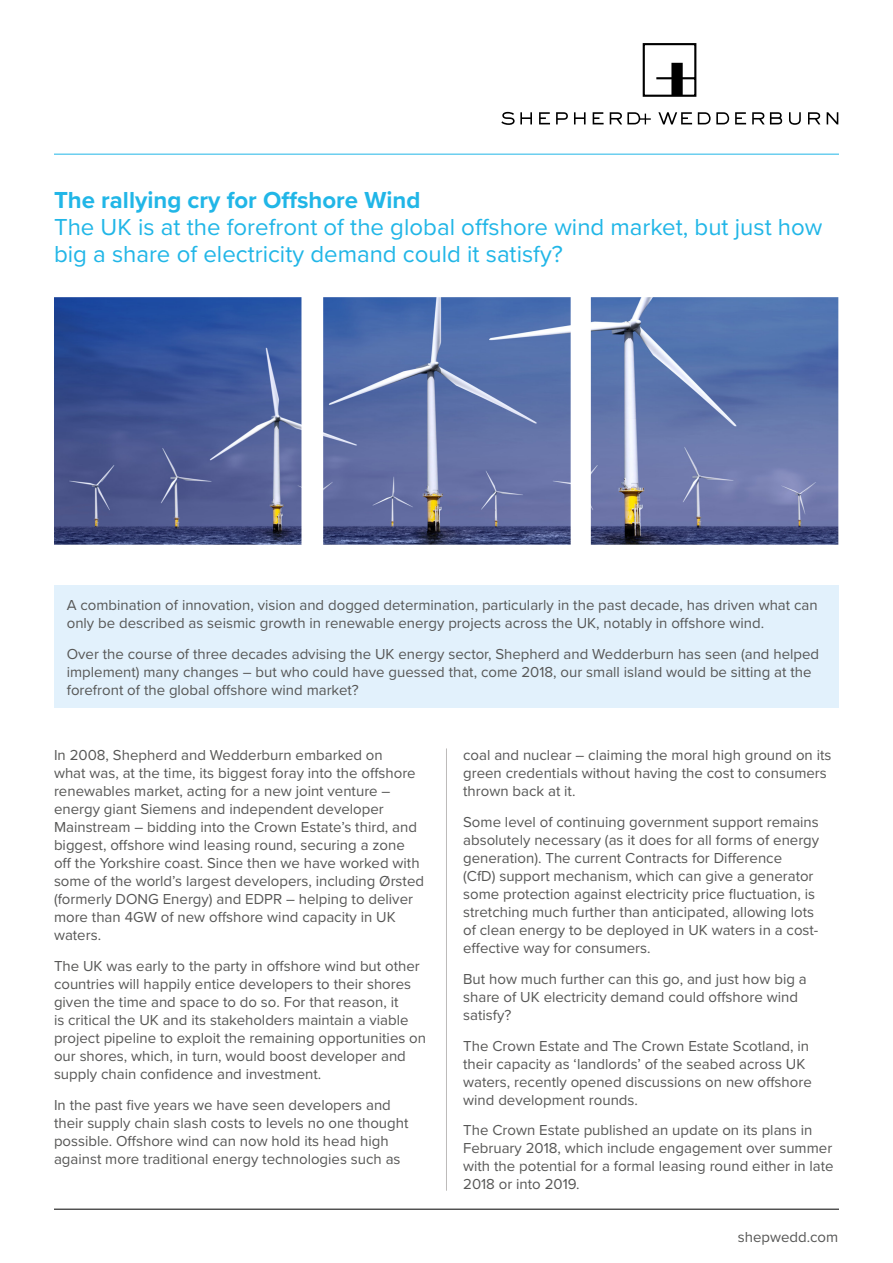
<style>
.page{position:relative;width:893px;height:1263px;background:#fff}
.page>*{position:absolute;margin:0;border:0;box-sizing:border-box;transform-origin:0 0}
.t1{font:24px/27px "Proxima Nova";color:#21b6e7}
.t2{font:700 24px "Proxima Nova";color:#21b6e7}
.Body_no_align{font:15px/18px "Proxima Nova";color:#575756}
</style>
<div class="page">
<hr style="left:54px;top:1209px;width:785px;height:1px;background:#000">
<hr style="left:54px;top:154px;width:785px;height:1px;background:#21b6e7">
<svg style="left:642px;top:43px;width:55px;height:54px"></svg>
<svg style="left:501px;top:112px;width:31px;height:13px"></svg>
<svg style="left:539px;top:112px;width:11px;height:12px"></svg>
<svg style="left:556px;top:112px;width:12px;height:12px"></svg>
<svg style="left:574px;top:112px;width:12px;height:12px"></svg>
<svg style="left:593px;top:112px;width:11px;height:12px"></svg>
<svg style="left:610px;top:112px;width:41px;height:12px"></svg>
<svg style="left:658px;top:112px;width:34px;height:12px"></svg>
<svg style="left:698px;top:112px;width:31px;height:12px"></svg>
<svg style="left:735px;top:112px;width:11px;height:12px"></svg>
<svg style="left:752px;top:112px;width:30px;height:12px"></svg>
<svg style="left:789px;top:112px;width:12px;height:13px"></svg>
<svg style="left:808px;top:112px;width:12px;height:12px"></svg>
<svg style="left:827px;top:112px;width:11px;height:12px"></svg>
<hr style="left:446px;top:748px;width:1px;height:443px;background:#bdbbba">
<div style="left:54px;top:585px;width:785px;height:123px;background:#e2f1fc"></div>
<img style="left:54px;top:297px;width:784px;height:248px">
<p class="t2" style="left:54px;top:182px;width:368px">The rallying cry for Offshore Wind</p>
<p class="t1" style="left:54px;top:213px;width:770px">The UK is at the forefront of the global offshore wind market, but just how big a share of electricity demand could it satisfy?</p>
<p class="Body_no_align" style="left:67px;top:595px;width:752px">A combination of innovation, vision and dogged determination, particularly in the past decade, has driven what can only be described as seismic growth in renewable energy projects across the UK, notably in offshore wind.</p>
<p class="Body_no_align" style="left:67px;top:644px;width:754px">Over the course of three decades advising the UK energy sector, Shepherd and Wedderburn has seen (and helped implement) many changes – but who could have guessed that, come 2018, our small island would be sitting at the forefront of the global offshore wind market?</p>
<p class="Body_no_align" style="left:54px;top:746px;width:372px">In 2008, Shepherd and Wedderburn embarked on<br>what was, at the time, its biggest foray into the offshore renewables market, acting for a new joint venture – energy giant Siemens and independent developer Mainstream – bidding into the Crown Estate’s third, and biggest, offshore wind leasing round, securing a zone off the Yorkshire coast. Since then we have worked with some of the world’s largest developers, including Ørsted (formerly DONG Energy) and EDPR – helping to deliver more than 4GW of new offshore wind capacity in UK waters.</p>
<p class="Body_no_align" style="left:54px;top:956px;width:374px">The UK was early to the party in offshore wind but other countries will happily entice developers to their shores given the time and space to do so. For that reason, it<br>is critical the UK and its stakeholders maintain a viable project pipeline to exploit the remaining opportunities on our shores, which, in turn, would boost developer and supply chain confidence and investment.</p>
<p class="Body_no_align" style="left:54px;top:1095px;width:356px">In the past five years we have seen developers and their supply chain slash costs to levels no one thought possible. Offshore wind can now hold its head high against more traditional energy technologies such as</p>
<p class="Body_no_align" style="left:463px;top:746px;width:370px">coal and nuclear – claiming the moral high ground on its green credentials without having the cost to consumers thrown back at it.</p>
<p class="Body_no_align" style="left:463px;top:812px;width:358px">Some level of continuing government support remains absolutely necessary (as it does for all forms of energy generation). The current Contracts for Difference<br>(CfD) support mechanism, which can give a generator some protection against electricity price fluctuation, is stretching much further than anticipated, allowing lots of clean energy to be deployed in UK waters in a cost&shy;effective way for consumers.</p>
<p class="Body_no_align" style="left:463px;top:969px;width:345px">But how much further can this go, and just how big a share of UK electricity demand could offshore wind satisfy?</p>
<p class="Body_no_align" style="left:463px;top:1036px;width:350px">The Crown Estate and The Crown Estate Scotland, in their capacity as ‘landlords’ of the seabed across UK waters, recently opened discussions on new offshore wind development rounds.</p>
<p class="Body_no_align" style="left:463px;top:1121px;width:372px">The Crown Estate published an update on its plans in February 2018, which include engagement over summer with the potential for a formal leasing round either in late 2018 or into 2019.</p>
<p class="Body_no_align" style="left:738px;top:1227px;width:102px">shepwedd.com</p>
</div>
